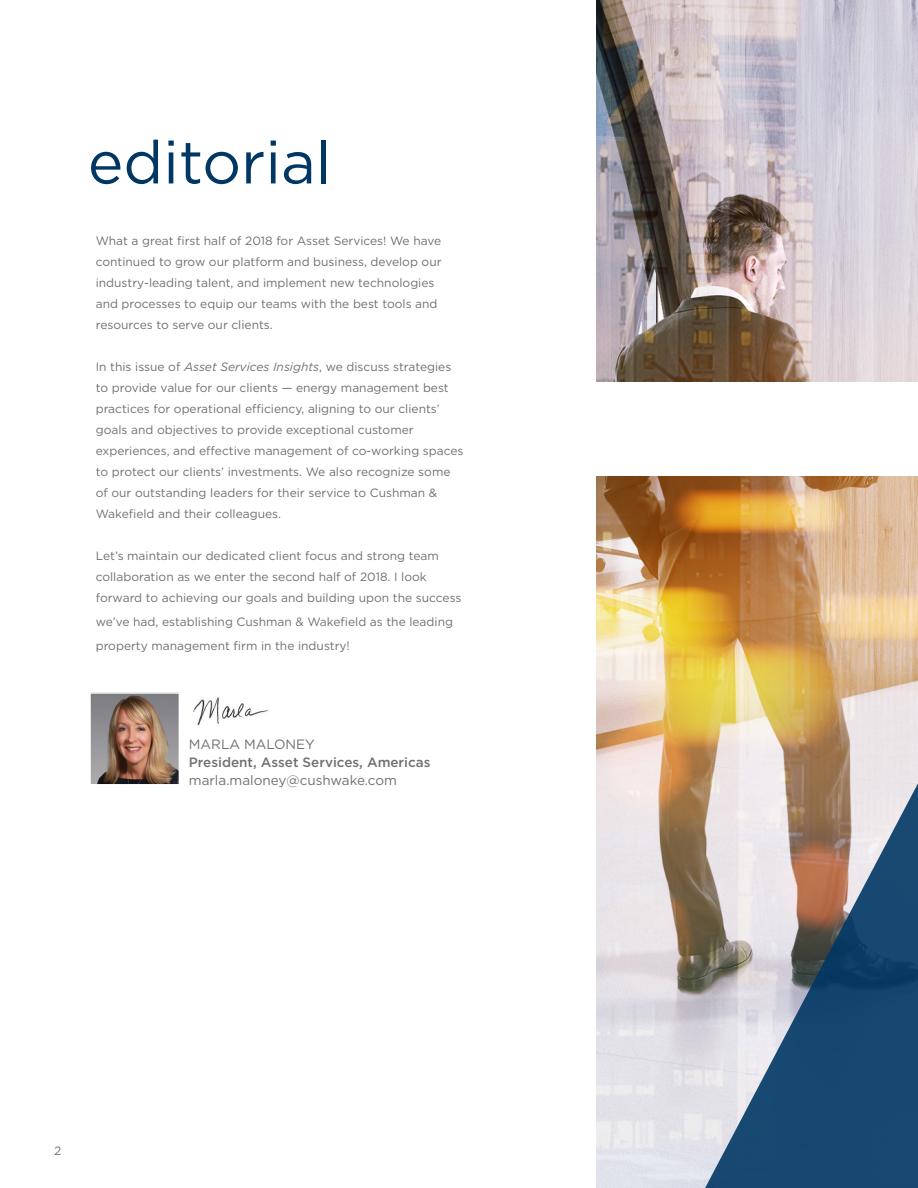
<style>
.page{position:relative;width:918px;height:1188px;background:#fff}
.page>*{position:absolute;margin:0;border:0;box-sizing:border-box;transform-origin:0 0}
.t1{font:60px "Gotham";color:#003764}
.t2{font:13.5px "Gotham";color:#6e7171}
.t3{font:500 13.5px "Gotham";color:#6e7171}
.t4{font:12px/21px "Gotham";color:#6e7171}
.t5{font:12px "Gotham";color:#6f7171}
.s1{font-style:italic}
</style>
<div class="page">
<img style="left:597px;top:0;width:101px;height:1188px">
<img style="left:698px;top:0;width:220px;height:1188px">
<div style="left:597px;top:383px;width:321px;height:93px;background:#fff"></div>
<img style="left:92px;top:695px;width:85px;height:88px">
<div style="left:89px;top:692px;width:91px;height:94px;border:2px solid #fff"></div>
<img style="left:193px;top:697px;width:75px;height:29px">
<h1 class="t1" style="left:88px;top:124px;width:245px">editorial</h1>
<p class="t4" style="left:96px;top:230px;width:347px">What a great first half of 2018 for Asset Services! We have continued to grow our platform and business, develop our industry-leading talent, and implement new technologies and processes to equip our teams with the best tools and resources to serve our clients.</p>
<p class="t4" style="left:96px;top:356px;width:369px">In this issue of <span class="s1">Asset Services Insights</span>, we discuss strategies to provide value for our clients — energy management best practices for operational efficiency, aligning to our clients’ goals and objectives to provide exceptional customer experiences, and effective management of co-working spaces to protect our clients’ investments. We also recognize some of our outstanding leaders for their service to Cushman &amp; Wakefield and their colleagues.</p>
<p class="t4" style="left:96px;top:545px;width:367px">Let’s maintain our dedicated client focus and strong team collaboration as we enter the second half of 2018. I look forward to achieving our goals and building upon the success</p>
<p class="t4" style="left:96px;top:609px;width:359px;line-height:24px">we’ve had, establishing Cushman &amp; Wakefield as the leading property management firm in the industry!</p>
<p class="t2" style="left:189px;top:735px;width:128px">MARLA MALONEY</p>
<p class="t3" style="left:189px;top:753px;width:243px">President, Asset Services, Americas</p>
<p class="t2" style="left:189px;top:771px;width:210px">marla.maloney@cushwake.com</p>
<p class="t5" style="left:54px;top:1143px;width:9px">2</p>
</div>
